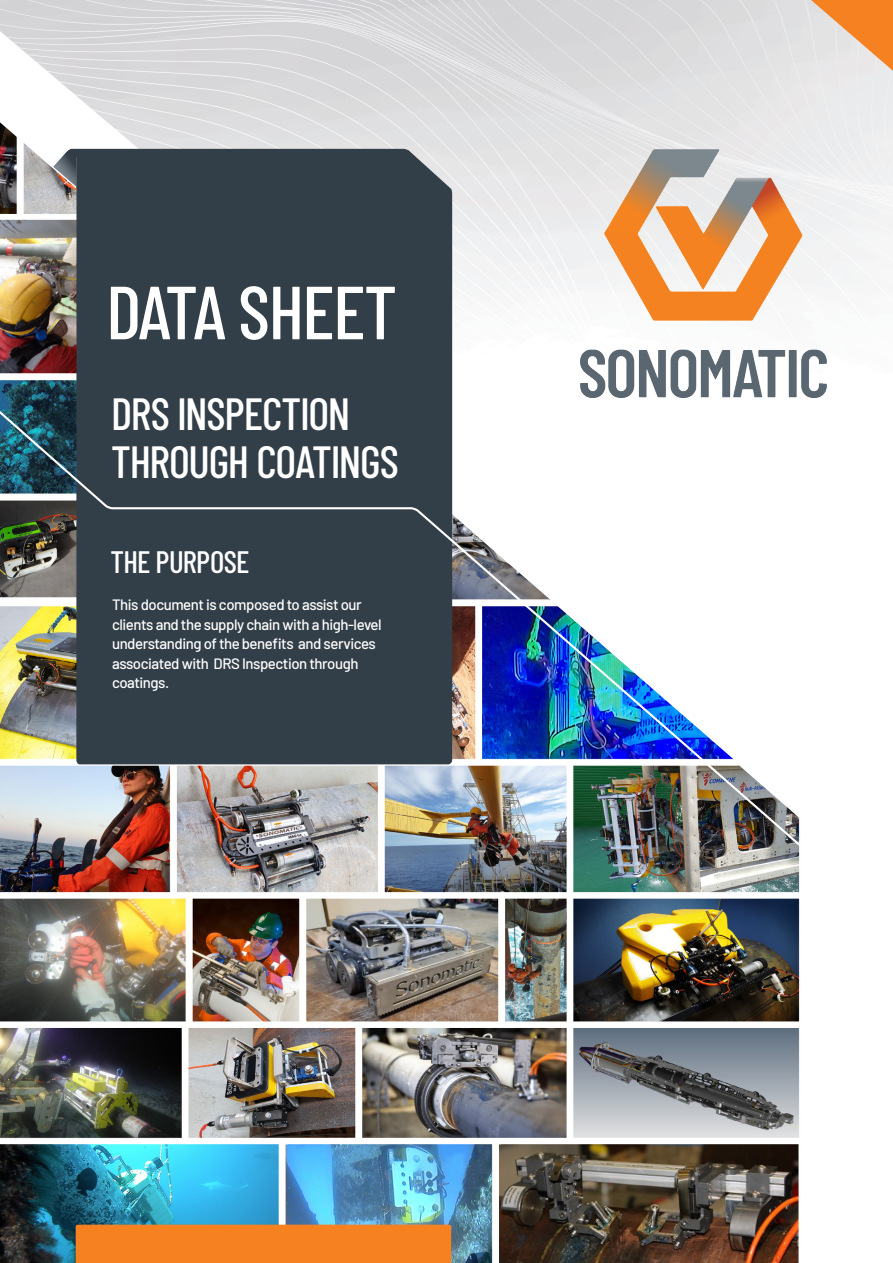
<style>
.page{position:relative;width:893px;height:1263px;background:#fff}
.page>*{position:absolute;margin:0;border:0;box-sizing:border-box;transform-origin:0 0}
.HEADING{font:500 75px "Barlow Condensed";letter-spacing:-.025em;color:#fff}
.HEADING-2{font:500 45px/48px "Barlow Condensed";letter-spacing:-.025em;color:#fff}
.SUBHEADING___1{font:500 30.9px "Barlow Condensed";letter-spacing:-.02em;color:#fff}
.t1{font:500 15px/19.5px "Barlow";letter-spacing:-.03em;color:#fff}
</style>
<div class="page">
<img style="left:0;top:0;width:893px;height:287px">
<svg style="left:811px;top:0;width:82px;height:71px;background:#edb383"></svg>
<img style="left:0;top:864px;width:800px;height:399px">
<img style="left:0;top:122px;width:607px;height:92px">
<img style="left:0;top:214px;width:581px;height:181px">
<div style="left:72px;top:149px;width:380px;height:246px;background:#333f48"></div>
<img style="left:0;top:395px;width:800px;height:469px">
<div style="left:76px;top:1225px;width:375px;height:38px;background:#f58120"></div>
<img style="left:581px;top:149px;width:246px;height:249px">
<p class="HEADING" style="left:106px;top:259px;width:292px">DATA SHEET</p>
<p class="HEADING-2" style="left:111px;top:387px;width:289px">DRS INSPECTION<br>THROUGH COATINGS</p>
<p class="SUBHEADING___1" style="left:110px;top:539px;width:141px">THE PURPOSE</p>
<p class="t1" style="left:112px;top:594px;width:271px">This document is composed to assist our clients and the supply chain with a high-level understanding of the benefits and services associated with DRS Inspection through coatings.</p>
</div>
